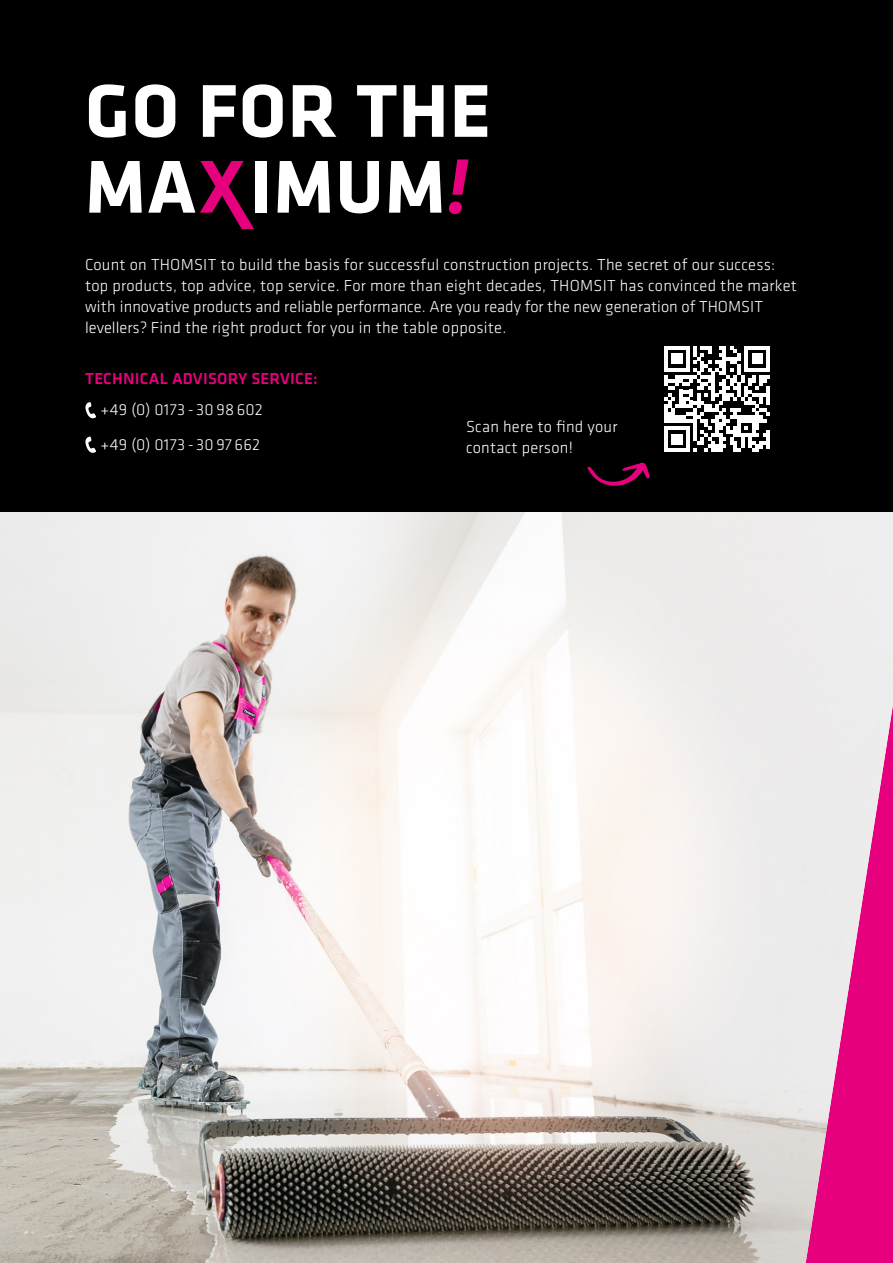
<style>
.page{position:relative;width:893px;height:1263px;background:#fff}
.page>*{position:absolute;margin:0;border:0;box-sizing:border-box;transform-origin:0 0}
.t1{font:700 77.55px/75.8px "Klavika";letter-spacing:.015em;color:#fff}
.t2{font:300 16.5px/21px "Klavika";letter-spacing:.015em;color:#fff}
.t3{font:500 16.5px "Klavika";letter-spacing:.015em;color:#e6007d}
</style>
<div class="page">
<img style="left:0;top:512px;width:893px;height:751px">
<div style="left:0;top:0;width:893px;height:512px;background:#000"></div>
<svg style="left:448px;top:159px;width:21px;height:55px"></svg>
<svg style="left:85px;top:402px;width:11px;height:16px"></svg>
<svg style="left:85px;top:436px;width:11px;height:17px"></svg>
<svg style="left:587px;top:462px;width:63px;height:24px"></svg>
<svg style="left:200px;top:161px;width:54px;height:68px"></svg>
<svg style="left:664px;top:346px;width:106px;height:106px"></svg>
<hr style="left:766px;top:430px;width:4px;height:18px;background:#fff">
<h1 class="t1" style="left:85px;top:75px;width:408px">GO FOR THE<br>MA IMUM</h1>
<p class="t2" style="left:85px;top:254px;width:714px">Count on THOMSIT to build the basis for successful construction projects. The secret of our success: top products, top advice, top service. For more than eight decades, THOMSIT has convinced the market with innovative products and reliable performance. Are you ready for the new generation of THOMSIT levellers? Find the right product for you in the table opposite.</p>
<p class="t3" style="left:85px;top:368px;width:234px">TECHNICAL ADVISORY SERVICE:</p>
<p class="t2" style="left:101px;top:399px;width:164px">+49 (0) 0173 - 30 98 602</p>
<p class="t2" style="left:101px;top:434px;width:161px">+49 (0) 0173 - 30 97 662</p>
<p class="t2" style="left:466px;top:416px;width:153px">Scan here to find your contact person!</p>
</div>
